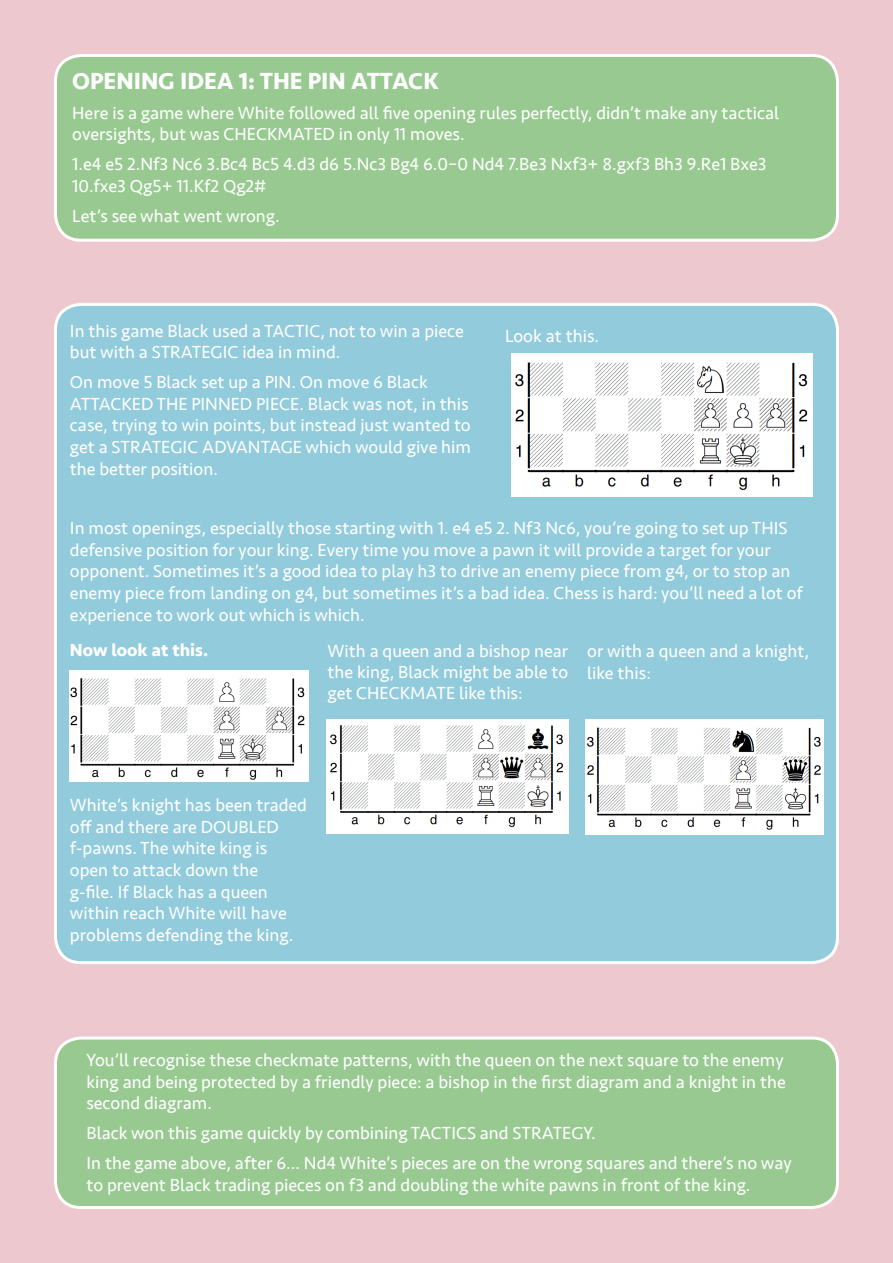
<style>
.page{position:relative;width:893px;height:1263px;background:#edc8ce}
.page>*{position:absolute;margin:0;border:0;box-sizing:border-box;transform-origin:0 0}
.t1{font:700 24px "Seravek";color:#fff}
.t2{font:18px/21.6px "Seravek";color:#fff}
.t3{font:700 18px "Seravek";color:#fff}
</style>
<div class="page">
<div style="left:55px;top:1038px;width:782px;height:169px;background:#98c991;border-radius:26px"></div>
<div style="left:54px;top:1036px;width:785px;height:173px;border:3px solid #fff;border-radius:26px"></div>
<div style="left:55px;top:304px;width:782px;height:658px;background:#91cbdc;border-radius:26px"></div>
<div style="left:54px;top:303px;width:785px;height:661px;border:3px solid #fff;border-radius:26px"></div>
<div style="left:55px;top:56px;width:782px;height:184px;background:#98c991;border-radius:26px"></div>
<div style="left:54px;top:54px;width:785px;height:188px;border:3px solid #fff;border-radius:26px"></div>
<img style="left:586px;top:720px;width:238px;height:114px">
<img style="left:512px;top:353px;width:300px;height:143px">
<img style="left:70px;top:670px;width:239px;height:112px">
<img style="left:326px;top:720px;width:243px;height:114px">
<p class="t1" style="left:72px;top:62px;width:368px">OPENING IDEA 1: THE PIN ATTACK</p>
<p class="t2" style="left:72px;top:102px;width:708px;line-height:21px">Here is a game where White followed all five opening rules perfectly, didn’t make any tactical oversights, but was CHECKMATED in only 11 moves.</p>
<p class="t2" style="left:72px;top:153px;width:696px">1.e4 e5 2.Nf3 Nc6 3.Bc4 Bc5 4.d3 d6 5.Nc3 Bg4 6.0–0 Nd4 7.Be3 Nxf3+ 8.gxf3 Bh3 9.Re1 Bxe3</p>
<p class="t2" style="left:72px;top:175px;width:195px">10.fxe3 Qg5+ 11.Kf2 Qg2#</p>
<p class="t2" style="left:72px;top:205px;width:209px">Let’s see what went wrong.</p>
<p class="t2" style="left:70px;top:320px;width:396px">In this game Black used a TACTIC, not to win a piece but with a STRATEGIC idea in mind.</p>
<p class="t2" style="left:70px;top:371px;width:403px">On move 5 Black set up a PIN. On move 6 Black ATTACKED THE PINNED PIECE. Black was not, in this case, trying to win points, but instead just wanted to get a STRATEGIC ADVANTAGE which would give him the better position.</p>
<p class="t2" style="left:505px;top:325px;width:96px">Look at this.</p>
<p class="t2" style="left:70px;top:517px;width:734px">In most openings, especially those starting with 1. e4 e5 2. Nf3 Nc6, you’re going to set up THIS defensive position for your king. Every time you move a pawn it will provide a target for your opponent. Sometimes it’s a good idea to play h3 to drive an enemy piece from g4, or to stop an enemy piece from landing on g4, but sometimes it’s a bad idea. Chess is hard: you’ll need a lot of experience to work out which is which.</p>
<p class="t3" style="left:70px;top:636px;width:140px">Now look at this.</p>
<p class="t2" style="left:328px;top:641px;width:242px;line-height:21px;text-align:justify">With a queen and a bishop near the king, Black might be able to get CHECKMATE like this:</p>
<p class="t2" style="left:587px;top:640px;width:223px">or with a queen and a knight, like this:</p>
<p class="t2" style="left:70px;top:794px;width:239px">White’s knight has been traded off and there are DOUBLED f-pawns. The white king is open to attack down the<br>g-file. If Black has a queen within reach White will have problems defending the king.</p>
<p class="t2" style="left:86px;top:1049px;width:701px;text-align:justify">You’ll recognise these checkmate patterns, with the queen on the next square to the enemy king and being protected by a friendly piece: a bishop in the first diagram and a knight in the second diagram.</p>
<p class="t2" style="left:86px;top:1122px;width:511px">Black won this game quickly by combining TACTICS and STRATEGY.</p>
<p class="t2" style="left:86px;top:1152px;width:707px">In the game above, after 6… Nd4 White’s pieces are on the wrong squares and there’s no way to prevent Black trading pieces on f3 and doubling the white pawns in front of the king.</p>
</div>
